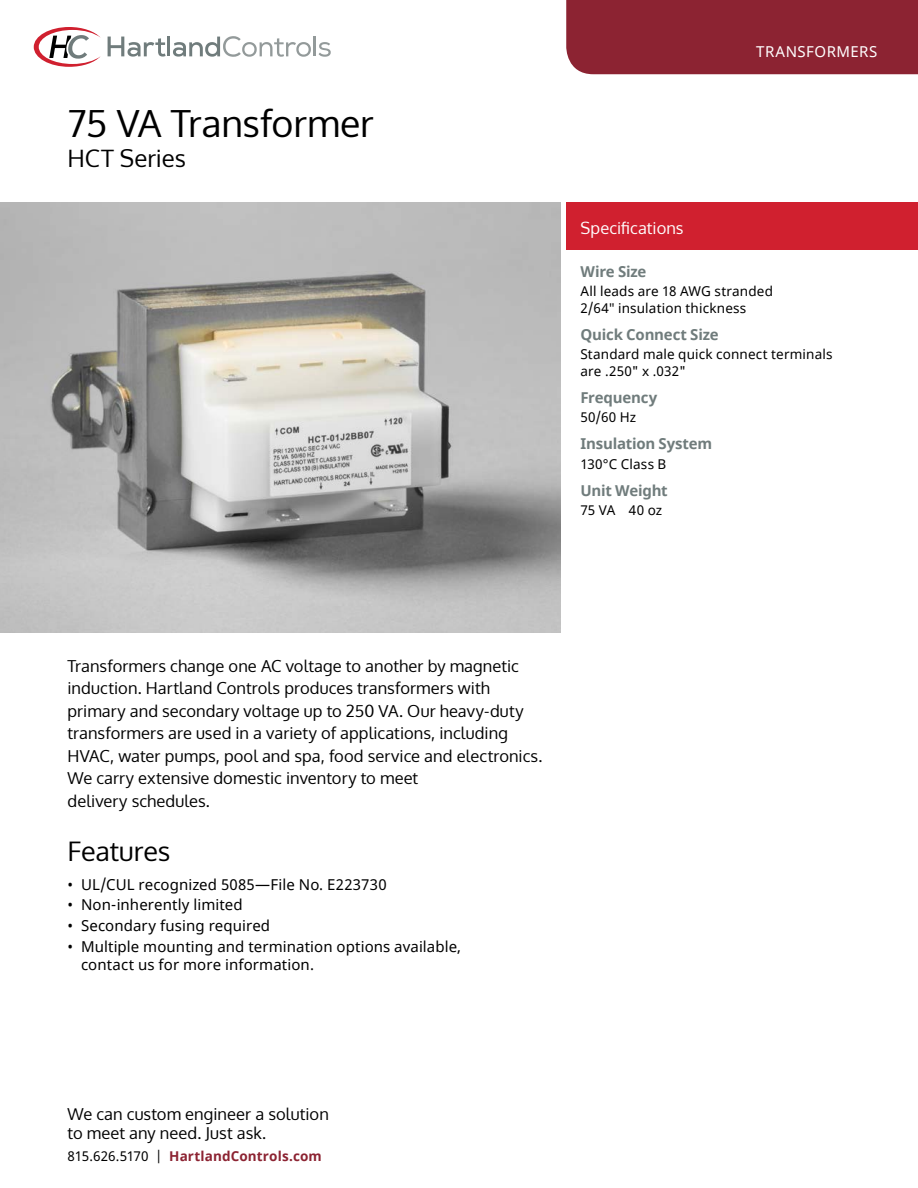
<style>
.page{position:relative;width:918px;height:1188px;background:#fff}
.page>*{position:absolute;margin:0;border:0;box-sizing:border-box;transform-origin:0 0}
.t1{font:37.5px "Oxygen";letter-spacing:-.01em;color:#000}
.t2{font:27px "Oxygen";letter-spacing:-.005em;color:#000}
.t3{font:24px "Oxygen";color:#000}
.t4{font:16.5px/22.5px "Oxygen";letter-spacing:.005em;color:#000}
.t5{font:16.5px "Oxygen";color:#fff}
.t6{font:15px/18px "Noto Sans";letter-spacing:.01em;color:#000}
.t7{font:700 15px "Noto Sans";letter-spacing:-.015em;color:#707c7c}
.t8{font:15px "Noto Sans";letter-spacing:.035em;color:#fff}
.t9{font:13.5px/16.5px "Noto Sans";letter-spacing:.01em;color:#000}
.t10{font:700 13.5px "Noto Sans";letter-spacing:.01em;color:#8c2332}
.s1{font-weight:400;color:#000}
</style>
<div class="page">
<img style="left:0;top:202px;width:560px;height:431px">
<div style="left:566px;top:0;width:352px;height:74px;background:#8c2332"></div>
<div style="left:566px;top:202px;width:352px;height:48px;background:#d0202f"></div>
<svg style="left:108px;top:36px;width:223px;height:21px"></svg>
<svg style="left:34px;top:27px;width:67px;height:40px"></svg>
<p class="t1" style="left:68px;top:98px;width:308px">75 VA Transformer</p>
<p class="t3" style="left:68px;top:142px;width:120px">HCT Series</p>
<p class="t5" style="left:580px;top:216px;width:105px">Specifications</p>
<p class="t8" style="left:756px;top:41px;width:123px">TRANSFORMERS</p>
<p class="t7" style="left:580px;top:261px;width:67px">Wire Size</p>
<p class="t9" style="left:580px;top:283px;width:194px">All leads are 18 AWG stranded<br>2/64″ insulation thickness</p>
<p class="t7" style="left:580px;top:324px;width:140px">Quick Connect Size</p>
<p class="t9" style="left:580px;top:346px;width:254px">Standard male quick connect terminals are .250" x .032"</p>
<p class="t7" style="left:580px;top:387px;width:78px">Frequency</p>
<p class="t9" style="left:580px;top:409px;width:57px">50/60 Hz</p>
<p class="t7" style="left:580px;top:433px;width:133px">Insulation System</p>
<p class="t9" style="left:580px;top:456px;width:87px">130°C Class B</p>
<p class="t7" style="left:580px;top:480px;width:89px">Unit Weight</p>
<p class="t9" style="left:580px;top:502px;width:83px">75 VA 40 oz</p>
<p class="t4" style="left:68px;top:655px;width:476px">Transformers change one AC voltage to another by magnetic induction. Hartland Controls produces transformers with primary and secondary voltage up to 250 VA. Our heavy-duty transformers are used in a variety of applications, including HVAC, water pumps, pool and spa, food service and electronics.<br>We carry extensive domestic inventory to meet<br>delivery schedules.</p>
<p class="t2" style="left:68px;top:833px;width:104px">Features</p>
<p class="t6" style="left:68px;top:876px;width:321px">• UL/CUL recognized 5085—File No. E223730</p>
<p class="t6" style="left:68px;top:896px;width:177px">• Non-inherently limited</p>
<p class="t6" style="left:68px;top:917px;width:204px">• Secondary fusing required</p>
<p class="t6" style="left:81px;top:938px;width:382px;text-indent:-14px">• Multiple mounting and termination options available, contact us for more information.</p>
<p class="t4" style="left:68px;top:1104px;width:263px;line-height:19.5px">We can custom engineer a solution to meet any need. Just ask.</p>
<p class="t10" style="left:68px;top:1147px;width:256px"><span class="s1">815.626.5170 |</span> HartlandControls.com</p>
</div>
